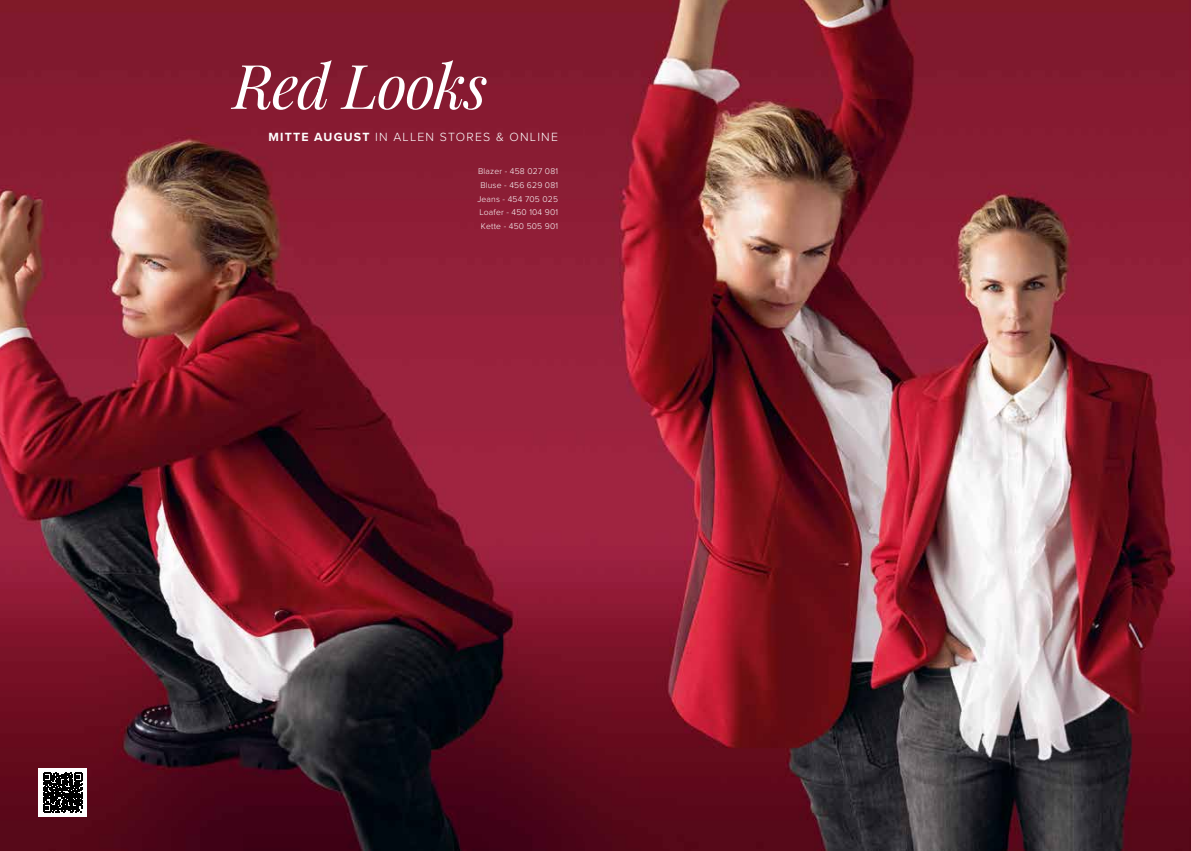
<style>
.page{position:relative;width:1191px;height:851px;background:#fff}
.page>*{position:absolute;margin:0;border:0;box-sizing:border-box;transform-origin:0 0}
.t1{font:italic 61.38px "Playfair Display";letter-spacing:-.025em;color:#fff}
.t2{font:300 12.25px "Proxima Nova";letter-spacing:.1em;color:#fff}
.t3{font:300 8.62px/13.5px "Proxima Nova";letter-spacing:.02em;color:#fff;text-align:center}
.s1{font-weight:700}
</style>
<div class="page">
<img style="left:0;top:0;width:585px;height:850px">
<div style="left:38px;top:768px;width:49px;height:48px;background:#fff"></div>
<svg style="left:43px;top:772px;width:39px;height:40px"></svg>
<img style="left:585px;top:0;width:606px;height:850px">
<h1 class="t1" style="left:233px;top:38px;width:256px">Red Looks</h1>
<h2 class="t2" style="left:268px;top:128px;width:291px"><span class="s1">MITTE AUGUST</span> IN ALLEN STORES &amp; ONLINE</h2>
<p class="t3" style="left:477px;top:164px;width:82px">Blazer - 458 027 081<br>Bluse - 456 629 081<br>Jeans - 454 705 025<br>Loafer - 450 104 901<br>Kette - 450 505 901</p>
</div>
